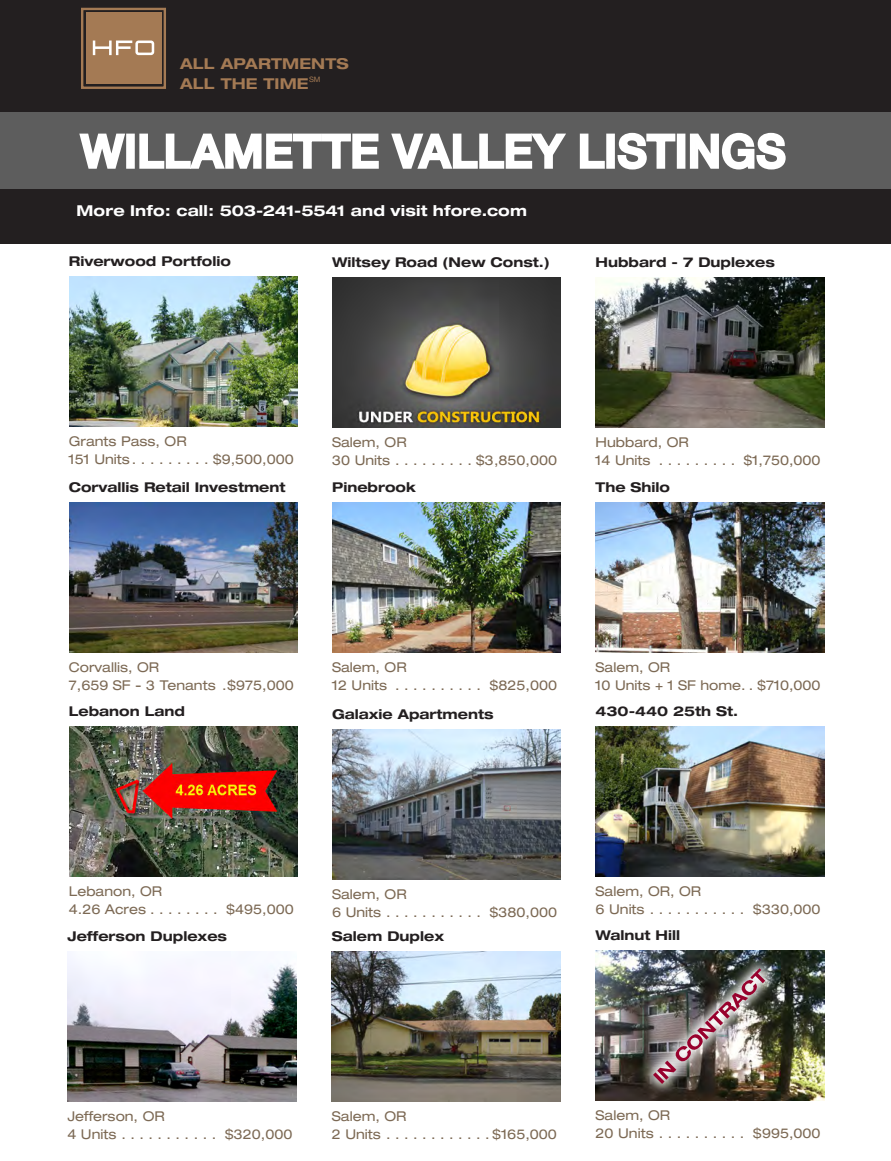
<style>
.page{position:relative;width:891px;height:1161px;background:#fff}
.page>*{position:absolute;margin:0;border:0;box-sizing:border-box;transform-origin:0 0}
.t1{font:500 45px "Helvetica Neue";letter-spacing:.015em;color:#fff}
.t2{font:700 expanded 15px "Helvetica Neue";letter-spacing:.01em;color:#fff}
.t3{font:700 expanded 15px/19.2px "Helvetica Neue";letter-spacing:.01em;color:#a47a54}
.CaptionSub{font:expanded 13.5px "Helvetica Neue";color:#7c6954}
.CaptionSub-2{font:700 expanded 13.5px "Helvetica Neue";color:#231f20}
</style>
<div class="page">
<img style="left:332px;top:729px;width:229px;height:150px">
<img style="left:332px;top:278px;width:229px;height:150px">
<img style="left:596px;top:278px;width:228px;height:150px">
<div style="left:0;top:0;width:891px;height:243px;background:#231f20"></div>
<div style="left:0;top:113px;width:891px;height:76px;background:#5d5d5d"></div>
<svg style="left:79px;top:133px;width:48px;height:36px"></svg>
<div style="left:126px;top:134px;width:9px;height:35px;border:3px solid #fff"></div>
<svg style="left:139px;top:133px;width:240px;height:36px"></svg>
<svg style="left:391px;top:133px;width:175px;height:36px"></svg>
<svg style="left:579px;top:133px;width:26px;height:36px"></svg>
<div style="left:606px;top:134px;width:9px;height:35px;border:3px solid #fff"></div>
<svg style="left:617px;top:132px;width:60px;height:38px"></svg>
<div style="left:677px;top:134px;width:8px;height:35px;border:3px solid #fff"></div>
<svg style="left:689px;top:132px;width:97px;height:38px"></svg>
<div style="left:81px;top:8px;width:85px;height:81px;border:2px solid #a47a54"></div>
<div style="left:86px;top:13px;width:75px;height:71px;background:#a47a54"></div>
<svg style="left:93px;top:41px;width:61px;height:14px"></svg>
<img style="left:68px;top:958px;width:228px;height:143px">
<img style="left:332px;top:952px;width:228px;height:150px">
<img style="left:596px;top:950px;width:228px;height:150px">
<img style="left:332px;top:503px;width:229px;height:150px">
<img style="left:69px;top:277px;width:228px;height:150px">
<img style="left:596px;top:727px;width:228px;height:150px">
<img style="left:69px;top:503px;width:228px;height:150px">
<img style="left:69px;top:727px;width:228px;height:150px">
<img style="left:596px;top:503px;width:228px;height:150px">
<img style="left:639px;top:955px;width:140px;height:143px">
<img style="left:653px;top:968px;width:112px;height:116px">
<p class="t3" style="left:180px;top:54px;width:170px">ALL APARTMENTS<br>ALL THE TIME<sup>SM</sup></p>
<p class="t1" style="left:81px;top:124px;width:706px">WILLAMETTE VALLEY LISTINGS</p>
<p class="t2" style="left:76px;top:202px;width:452px">More Info: call: 503-241-5541 and visit hfore.com</p>
<p class="CaptionSub-2" style="left:69px;top:253px;width:164px">Riverwood Portfolio</p>
<p class="CaptionSub-2" style="left:332px;top:254px;width:219px">Wiltsey Road (New Const.)</p>
<p class="CaptionSub-2" style="left:596px;top:254px;width:181px">Hubbard - 7 Duplexes</p>
<p class="CaptionSub" style="left:69px;top:433px;width:119px">Grants Pass, OR</p>
<p class="CaptionSub" style="left:69px;top:451px;width:227px">151 Units . . . . . . . . $9,500,000</p>
<p class="CaptionSub-2" style="left:69px;top:479px;width:218px">Corvallis Retail Investment</p>
<p class="CaptionSub" style="left:332px;top:434px;width:76px">Salem, OR</p>
<p class="CaptionSub" style="left:332px;top:452px;width:226px">30 Units . . . . . . . . $3,850,000</p>
<p class="CaptionSub-2" style="left:332px;top:479px;width:85px">Pinebrook</p>
<p class="CaptionSub" style="left:596px;top:434px;width:95px">Hubbard, OR</p>
<p class="CaptionSub" style="left:596px;top:452px;width:227px">14 Units . . . . . . . . . $1,750,000</p>
<p class="CaptionSub-2" style="left:596px;top:479px;width:76px">The Shilo</p>
<p class="CaptionSub" style="left:69px;top:659px;width:92px">Corvallis, OR</p>
<p class="CaptionSub" style="left:69px;top:677px;width:227px">7,659 SF - 3 Tenants. $975,000</p>
<p class="CaptionSub-2" style="left:69px;top:703px;width:118px">Lebanon Land</p>
<p class="CaptionSub" style="left:332px;top:659px;width:76px">Salem, OR</p>
<p class="CaptionSub" style="left:332px;top:677px;width:226px">12 Units . . . . . . . . . . $825,000</p>
<p class="CaptionSub-2" style="left:332px;top:706px;width:163px">Galaxie Apartments</p>
<p class="CaptionSub" style="left:596px;top:659px;width:76px">Salem, OR</p>
<p class="CaptionSub" style="left:596px;top:677px;width:227px">10 Units + 1 SF home.. $710,000</p>
<p class="CaptionSub-2" style="left:596px;top:703px;width:144px">430-440 25th St.</p>
<p class="CaptionSub" style="left:69px;top:883px;width:95px">Lebanon, OR</p>
<p class="CaptionSub" style="left:69px;top:901px;width:227px">4. 26 Acres . . . . . . . . $495,000</p>
<p class="CaptionSub-2" style="left:67px;top:927px;width:161px">Jefferson Duplexes</p>
<p class="CaptionSub" style="left:332px;top:886px;width:76px">Salem, OR</p>
<p class="CaptionSub" style="left:332px;top:904px;width:226px">6 Units . . . . . . . . . . . $380,000</p>
<p class="CaptionSub-2" style="left:332px;top:928px;width:114px">Salem Duplex</p>
<p class="CaptionSub" style="left:596px;top:883px;width:107px">Salem, OR, OR</p>
<p class="CaptionSub" style="left:596px;top:901px;width:226px">6 Units . . . . . . . . . . . $330,000</p>
<p class="CaptionSub-2" style="left:596px;top:927px;width:86px">Walnut Hill</p>
<p class="CaptionSub" style="left:67px;top:1108px;width:99px">Jefferson, OR</p>
<p class="CaptionSub" style="left:67px;top:1126px;width:227px">4 Units . . . . . . . . . . . $320,000</p>
<p class="CaptionSub" style="left:332px;top:1108px;width:76px">Salem, OR</p>
<p class="CaptionSub" style="left:332px;top:1126px;width:227px">2 Units . . . . . . . . . . . $165,000</p>
<p class="CaptionSub" style="left:596px;top:1107px;width:76px">Salem, OR</p>
<p class="CaptionSub" style="left:596px;top:1125px;width:226px">20 Units . . . . . . . . . . $995,000</p>
</div>
